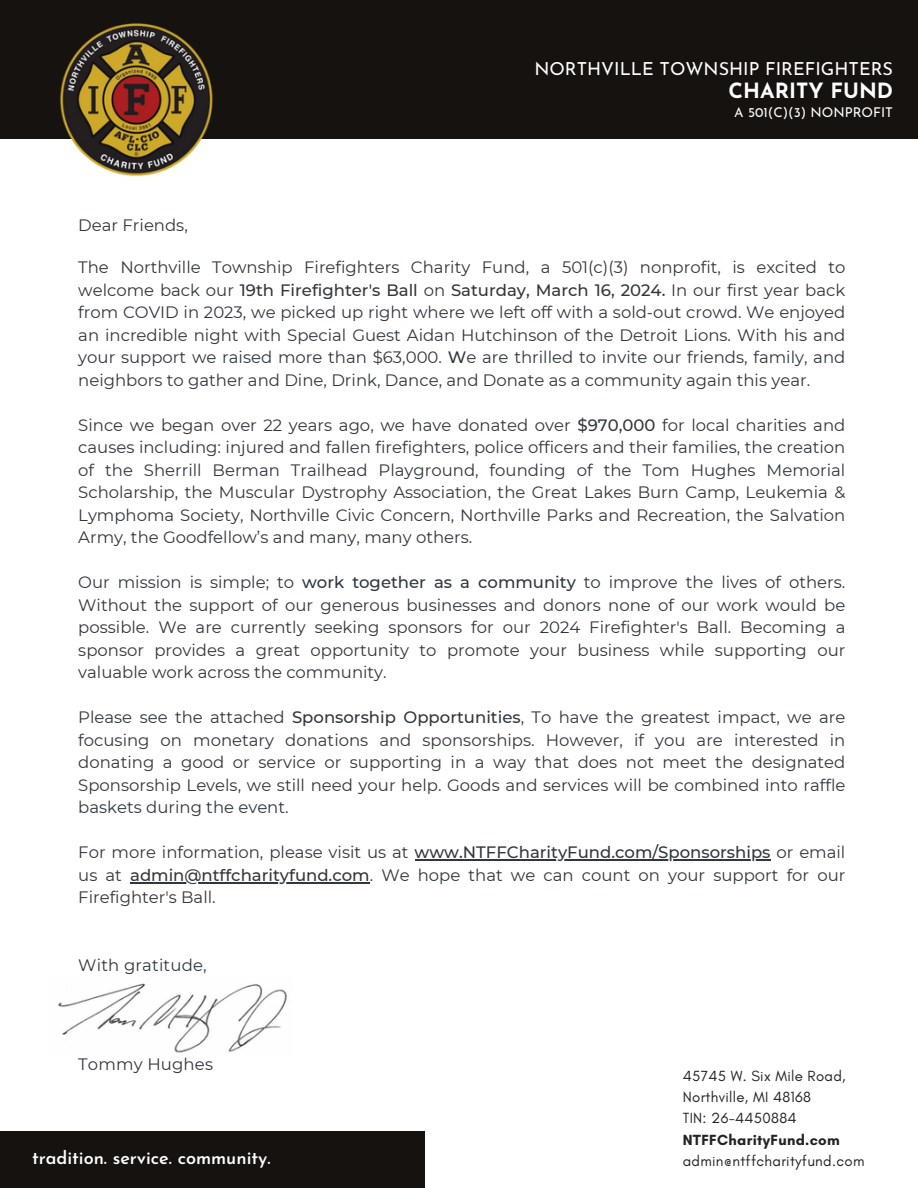
<style>
.page{position:relative;width:918px;height:1188px;background:#fff}
.page>*{position:absolute;margin:0;border:0;box-sizing:border-box;transform-origin:0 0}
.t1{font:700 21px "Josefin Sans";color:#fff}
.t2{font:18px "Josefin Sans";color:#fff}
.t3{font:600 18px "Josefin Sans";color:#fff}
.t4{font:16.5px/22.5px "Montserrat";color:#31373e;text-align:justify}
.t5{font:15px "Glacial Indifference";letter-spacing:.02em;color:#222325}
.t6{font:700 15px "Glacial Indifference";letter-spacing:.02em;color:#222325}
.t7{font:13.5px "Josefin Sans";color:#fff}
.s1{font-weight:500}
</style>
<div class="page">
<hr style="left:415px;top:860px;width:356px;height:1px;background:#31373e">
<hr style="left:130px;top:882px;width:240px;height:1px;background:#31373e">
<div style="left:0;top:1132px;width:424px;height:56px;background:#15120f"></div>
<img style="left:58px;top:983px;width:229px;height:70px">
<div style="left:0;top:0;width:918px;height:139px;background:#15120f"></div>
<img style="left:60px;top:23px;width:153px;height:154px">
<p class="t4" style="left:78px;top:214px;width:111px">Dear Friends,</p>
<p class="t2" style="left:534px;top:62px;width:360px">NORTHVILLE TOWNSHIP FIREFIGHTERS</p>
<p class="t1" style="left:729px;top:83px;width:166px">CHARITY FUND</p>
<p class="t7" style="left:734px;top:107px;width:160px">A 501(C)(3) NONPROFIT</p>
<p class="t4" style="left:78px;top:256px;width:769px">The Northville Township Firefighters Charity Fund, a 501(c)(3) nonprofit, is excited to welcome back our <span class="s1">19th Firefighter's Ball</span> on <span class="s1">Saturday, March 16, 2024.</span> In our first year back from COVID in 2023, we picked up right where we left off with a sold-out crowd. We enjoyed an incredible night with Special Guest Aidan Hutchinson of the Detroit Lions. With his and your support we raised more than $63,000. <span class="s1">W</span>e are thrilled to invite our friends, family, and neighbors to gather and Dine, Drink, Dance, and Donate as a community again this year.</p>
<p class="t4" style="left:78px;top:414px;width:769px">Since we began over 22 years ago, we have donated over <span class="s1">$970,000</span> for local charities and causes including: injured and fallen firefighters, police officers and their families, the creation of the Sherrill Berman Trailhead Playground, founding of the Tom Hughes Memorial Scholarship, the Muscular Dystrophy Association, the Great Lakes Burn Camp, Leukemia &amp; Lymphoma Society, Northville Civic Concern, Northville Parks and Recreation, the Salvation Army, the Goodfellow’s and many, many others.</p>
<p class="t4" style="left:78px;top:571px;width:769px">Our mission is simple; to <span class="s1">work together as a community</span> to improve the lives of others.<br>Without the support of our generous businesses and donors none of our work would be possible. We are currently seeking sponsors for our 2024 Firefighter's Ball. Becoming a sponsor provides a great opportunity to promote your business while supporting our valuable work across the community.</p>
<p class="t4" style="left:78px;top:706px;width:769px">Please see the attached <span class="s1">Sponsorship Opportunities</span>, To have the greatest impact, we are focusing on monetary donations and sponsorships. However, if you are interested in donating a good or service or supporting in a way that does not meet the designated Sponsorship Levels, we still need your help. Goods and services will be combined into raffle baskets during the event.</p>
<p class="t4" style="left:78px;top:841px;width:769px">For more information, please visit us at <span class="s1">www.NTFFCharityFund.com/Sponsorships</span> or email us at <span class="s1">admin@ntffcharityfund.com</span>. We hope that we can count on your support for our Firefighter's Ball.</p>
<p class="t4" style="left:78px;top:954px;width:130px">With gratitude,</p>
<p class="t4" style="left:78px;top:1053px;width:136px">Tommy Hughes</p>
<p class="t3" style="left:32px;top:1151px;width:240px">tradition. service. community.</p>
<p class="t5" style="left:683px;top:1066px;width:164px">45745 W. Six Mile Road,</p>
<p class="t5" style="left:683px;top:1088px;width:130px">Northville, MI 48168</p>
<p class="t5" style="left:683px;top:1109px;width:115px">TIN: 26-4450884</p>
<p class="t6" style="left:683px;top:1131px;width:159px">NTFFCharityFund.com</p>
<p class="t5" style="left:683px;top:1152px;width:183px">admin@ntffcharityfund.com</p>
</div>
